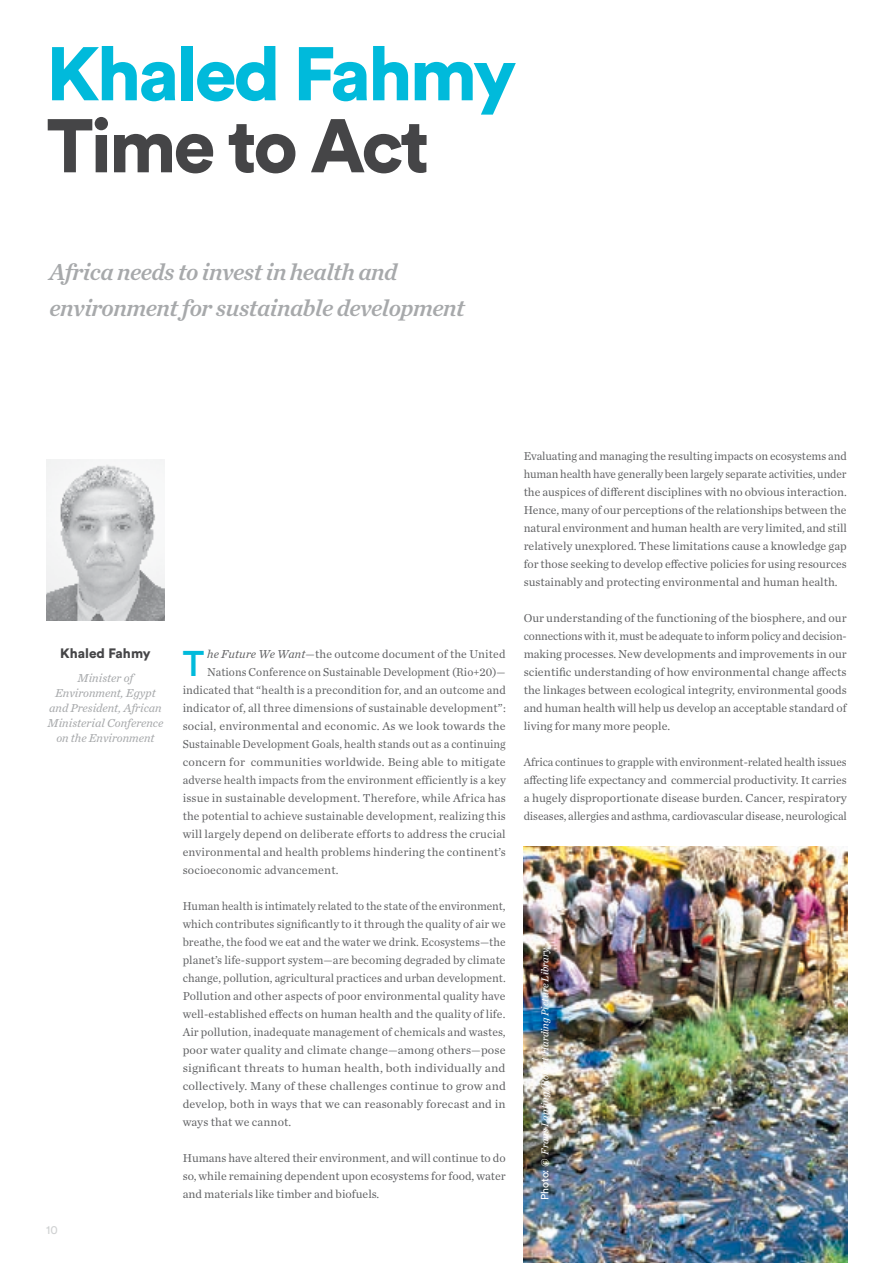
<style>
.page{position:relative;width:893px;height:1263px;background:#fff}
.page>*{position:absolute;margin:0;border:0;box-sizing:border-box;transform-origin:0 0}
.t1{font:900 75px "Circular Std";letter-spacing:-.04em;color:#00badb}
.t2{font:900 75px "Circular Std";letter-spacing:-.04em;color:#454547}
.t3{font:500 35.4px "Circular Std";color:#00badb}
.t4{font:italic 24px/36px "Chronicle Text G1 Semi";letter-spacing:-.02em;color:#a7a9ab}
.t5{font:900 13.5px "Circular Std";color:#454547}
.t6{font:12px/18px "Chronicle Text G1";letter-spacing:.01em;color:#626365;text-align:justify}
.t7{font:12px/18px "Chronicle Text G1";letter-spacing:.01em;color:#626365;text-align:justify;scale:.95 1}
.t8{font:12px/18px "Chronicle Text G1";letter-spacing:.01em;color:#626365;text-align:justify;scale:.96 1}
.t9{font:italic 12px/15px "Chronicle Text G2";color:#a7a9ab;text-align:center}
.t10{font:12px "Circular Std";color:#cfd1d2}
.t11{font:italic 10.5px "Chronicle Text G2";color:#fff}
.s1{font-family:"Chronicle Text G2";font-style:italic}
.s2{font-family:"Circular Std";font-style:normal}
</style>
<div class="page">
<img style="left:46px;top:459px;width:119px;height:162px">
<img style="left:523px;top:846px;width:325px;height:417px">
<h1 class="t1" style="left:46px;top:24px;width:472px">Khaled Fahmy</h1>
<h1 class="t2" style="left:46px;top:96px;width:384px">Time to Act</h1>
<h3 class="t4" style="left:49px;top:253px;width:417px">Africa needs to invest in health and environment for sustainable development</h3>
<p class="t5" style="left:60px;top:644px;width:92px">Khaled Fahmy</p>
<p class="t9" style="left:48px;top:670px;width:117px">Minister of<br>Environment, Egypt and President, African<br>Ministerial Conference on the Environment</p>
<p class="t10" style="left:46px;top:1222px;width:13px">10</p>
<p class="t6" style="left:207px;top:645px;width:300px"><span class="s1">he Future We Want</span>—the outcome document of the United</p>
<p class="t7" style="left:207px;top:663px;width:315px">Nations Conference on Sustainable Development (Rio+20)—</p>
<p class="t6" style="left:183px;top:681px;width:325px">indicated that “health is a precondition for, and an outcome and</p>
<p class="t6" style="left:183px;top:699px;width:325px">indicator of, all three dimensions of sustainable development”:</p>
<p class="t6" style="left:183px;top:717px;width:324px">social, environmental and economic. As we look towards the</p>
<p class="t7" style="left:183px;top:735px;width:342px">Sustainable Development Goals, health stands out as a continuing</p>
<p class="t6" style="left:183px;top:753px;width:325px">concern for communities worldwide. Being able to mitigate</p>
<p class="t6" style="left:183px;top:771px;width:325px">adverse health impacts from the environment efficiently is a key</p>
<p class="t6" style="left:183px;top:789px;width:325px">issue in sustainable development. Therefore, while Africa has</p>
<p class="t6" style="left:183px;top:807px;width:325px">the potential to achieve sustainable development, realizing this</p>
<p class="t6" style="left:183px;top:825px;width:325px">will largely depend on deliberate efforts to address the crucial</p>
<p class="t6" style="left:183px;top:843px;width:325px">environmental and health problems hindering the continent’s</p>
<p class="t6" style="left:183px;top:861px;width:157px">socioeconomic advancement.</p>
<p class="t7" style="left:183px;top:897px;width:342px">Human health is intimately related to the state of the environment, which contributes significantly to it through the quality of air we breathe, the food we eat and the water we drink. Ecosystems—the planet’s life-support system—are becoming degraded by climate change, pollution, agricultural practices and urban development.<br>Pollution and other aspects of poor environmental quality have well-established effects on human health and the quality of life.<br>Air pollution, inadequate management of chemicals and wastes, poor water quality and climate change—among others—pose significant threats to human health, both individually and collectively. Many of these challenges continue to grow and develop, both in ways that we can reasonably forecast and in ways that we cannot.</p>
<p class="t6" style="left:183px;top:1149px;width:325px">Humans have altered their environment, and will continue to do so, while remaining dependent upon ecosystems for food, water and materials like timber and biofuels.</p>
<h2 class="t3" style="left:183px;top:641px;width:23px">T</h2>
<p class="t6" style="left:524px;top:447px;width:325px">Evaluating and managing the resulting impacts on ecosystems and human health have generally been largely separate activities, under the auspices of different disciplines with no obvious interaction.<br>Hence, many of our perceptions of the relationships between the natural environment and human health are very limited, and still relatively unexplored. These limitations cause a knowledge gap for those seeking to develop effective policies for using resources sustainably and protecting environmental and human health.</p>
<p class="t6" style="left:524px;top:609px;width:325px">Our understanding of the functioning of the biosphere, and our connections with it, must be adequate to inform policy and decision&shy;making processes. New developments and improvements in our scientific understanding of how environmental change affects the linkages between ecological integrity, environmental goods and human health will help us develop an acceptable standard of living for many more people.</p>
<p class="t8" style="left:524px;top:753px;width:338px">Africa continues to grapple with environment-related health issues affecting life expectancy and commercial productivity. It carries a hugely disproportionate disease burden. Cancer, respiratory diseases, allergies and asthma, cardiovascular disease, neurological</p>
<p class="t11" style="left:537px;top:1200px;width:254px;rotate:-90deg"><span class="s2">Photo:</span> © Frans Lanting/Robert Harding Picture Library</p>
</div>
